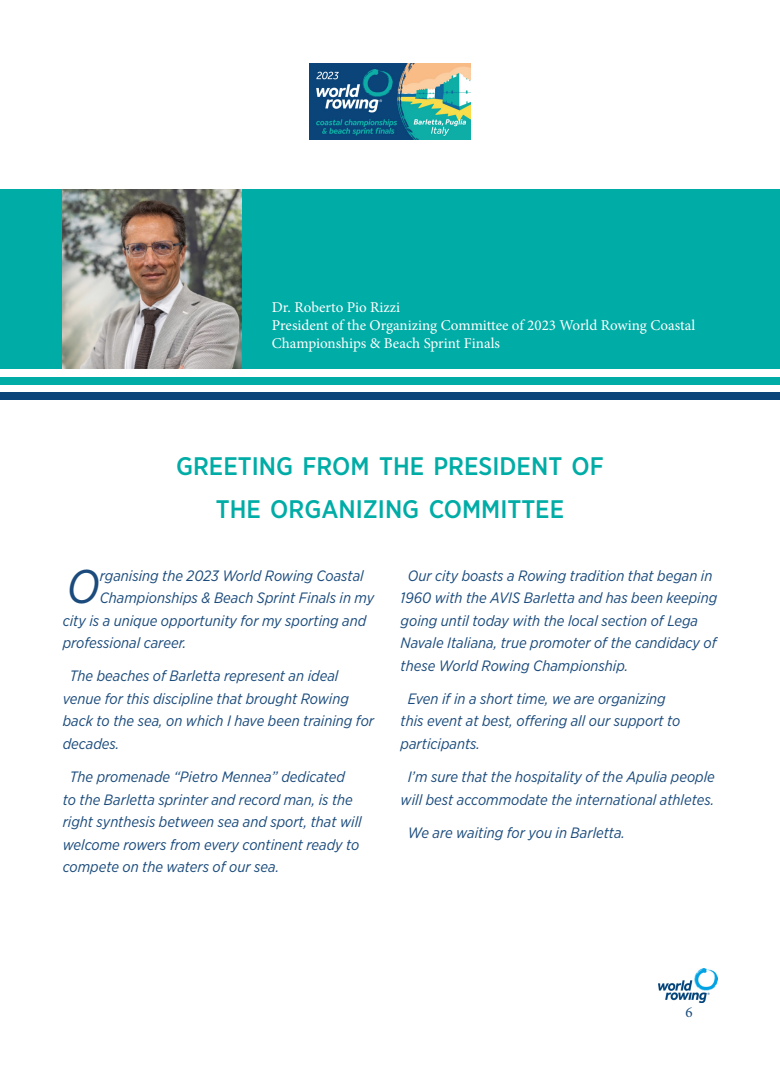
<style>
.page{position:relative;width:780px;height:1088px;background:#fff}
.page>*{position:absolute;margin:0;border:0;box-sizing:border-box;transform-origin:0 0}
.t1{font:italic 47.12px "Gotham Narrow";color:#1b4b7c}
.P_voce_indice{font:500 25.38px/43.5px "Gotham Narrow";color:#00aca6;text-align:center}
.t2{font:italic 15px/22.5px "Gotham Narrow";color:#1b4b7c}
.t3{font:15px/18px "Minion Pro";color:#fff}
.t4{font:15px "Minion Pro";color:#1b4b7c}
</style>
<div class="page">
<img style="left:658px;top:968px;width:59px;height:34px">
<img style="left:309px;top:63px;width:161px;height:77px">
<div style="left:0;top:189px;width:780px;height:180px;background:#00aca6"></div>
<img style="left:63px;top:190px;width:179px;height:179px">
<div style="left:0;top:376px;width:780px;height:8px;background:#00aca6"></div>
<div style="left:0;top:392px;width:780px;height:8px;background:#0a4479"></div>
<p class="t3" style="left:272px;top:299px;width:130px">Dr. Roberto Pio Rizzi</p>
<p class="t3" style="left:272px;top:317px;width:425px">President of the Organizing Committee of 2023 World Rowing Coastal<br>Championships &amp; Beach Sprint Finals</p>
<p class="P_voce_indice" style="left:176px;top:444px;width:429px">GREETING FROM THE PRESIDENT OF<br>THE ORGANIZING COMMITTEE</p>
<p class="t1" style="left:66px;top:557px;width:35px">O</p>
<p class="t2" style="left:100px;top:564px;width:265px">rganising the 2023 World Rowing Coastal</p>
<p class="t2" style="left:100px;top:586px;width:276px">Championships &amp; Beach Sprint Finals in my</p>
<p class="t2" style="left:63px;top:609px;width:305px">city is a unique opportunity for my sporting and</p>
<p class="t2" style="left:63px;top:631px;width:125px">professional career.</p>
<p class="t2" style="left:63px;top:665px;width:313px;text-indent:7px">The beaches of Barletta represent an ideal venue for this discipline that brought Rowing back to the sea, on which I have been training for decades.</p>
<p class="t2" style="left:63px;top:765px;width:300px;text-indent:7px">The promenade “Pietro Mennea” dedicated to the Barletta sprinter and record man, is the right synthesis between sea and sport, that will welcome rowers from every continent ready to compete on the waters of our sea.</p>
<p class="t2" style="left:400px;top:564px;width:318px;text-indent:7px">Our city boasts a Rowing tradition that began in 1960 with the AVIS Barletta and has been keeping going until today with the local section of Lega Navale Italiana, true promoter of the candidacy of these World Rowing Championship.</p>
<p class="t2" style="left:400px;top:687px;width:281px;text-indent:7px">Even if in a short time, we are organizing this event at best, offering all our support to participants.</p>
<p class="t2" style="left:400px;top:765px;width:316px;text-align:center">I’m sure that the hospitality of the Apulia people will best accommodate the international athletes.</p>
<p class="t2" style="left:407px;top:821px;width:219px">We are waiting for you in Barletta.</p>
<p class="t4" style="left:685px;top:1002px;width:9px">6</p>
</div>
